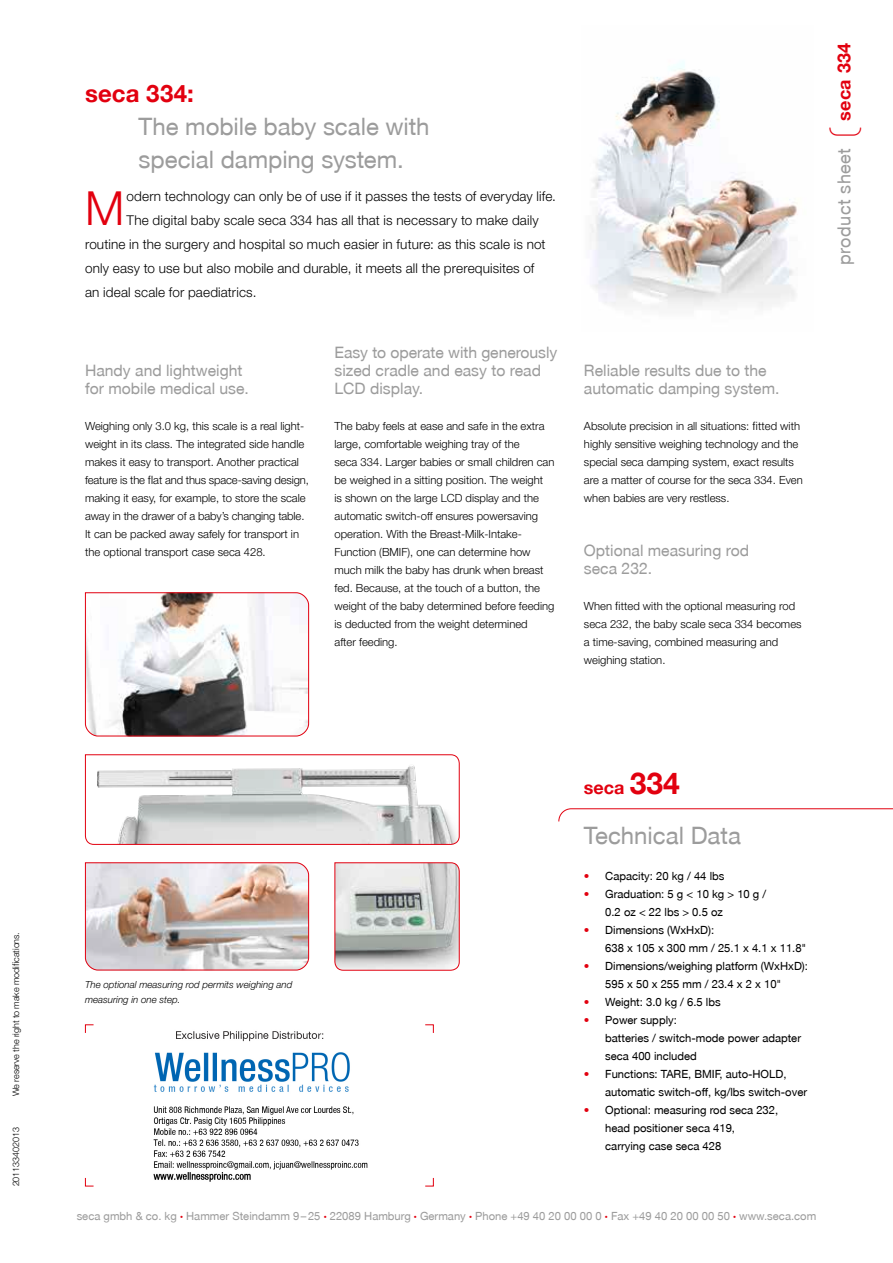
<style>
.page{position:relative;width:893px;height:1263px;background:#fff}
.page>*{position:absolute;margin:0;border:0;box-sizing:border-box;transform-origin:0 0}
.t1{font:300 47.1px "secaglobal";color:#e2000f}
.t2{font:24px/33px "secaglobal";color:#9c9c9c}
.t3{font:700 24px "secaglobal";letter-spacing:.005em;color:#e2000f}
.t4{font:700 18px "secaglobal";letter-spacing:.025em;color:#e2000f}
.t5{font:18px "secaglobal";letter-spacing:.025em;color:#9c9c9c}
.t6{font:15.75px/18px "secaglobal";color:#9c9c9c}
.t7{font:300 13.5px "secaglobal";letter-spacing:.01em;color:#000}
.t8{font:300 11.25px/18px "secaglobal";color:#000}
.t9{font:11.25px/18px "secaglobal";color:#000}
.t10{font:11.25px "secaglobal";color:#9c9c9c}
.t11{font:italic 300 9.75px/15px "secaglobal";color:#000}
.t12{font:300 9px "secaglobal";letter-spacing:-.01em;color:#000}
.s1{font-size:30px}
.s2{color:#e2000f}
.s3{font-size:6px;color:#e2000f}
</style>
<div class="page">
<img style="left:590px;top:61px;width:208px;height:248px">
<svg style="left:85px;top:754px;width:375px;height:91px"></svg>
<svg style="left:334px;top:862px;width:126px;height:109px"></svg>
<img style="left:85px;top:862px;width:224px;height:109px">
<svg style="left:85px;top:592px;width:224px;height:145px"></svg>
<svg style="left:558px;top:808px;width:335px;height:14px"></svg>
<svg style="left:85px;top:1024px;width:9px;height:9px"></svg>
<svg style="left:85px;top:1177px;width:9px;height:10px"></svg>
<svg style="left:425px;top:1177px;width:9px;height:10px"></svg>
<svg style="left:425px;top:1024px;width:9px;height:9px"></svg>
<img style="left:153px;top:1031px;width:215px;height:151px">
<p class="t12" style="left:11px;top:1096px;width:166px;rotate:-90deg">We reserve the right to make modifications.</p>
<p class="t12" style="left:11px;top:1186px;width:61px;rotate:-90deg">201133402013</p>
<h2 class="t3" style="left:85px;top:80px;width:110px">seca 334:</h2>
<h2 class="t2" style="left:139px;top:110px;width:292px">The mobile baby scale with special damping system.</h2>
<h1 class="t1" style="left:85px;top:181px;width:41px">M</h1>
<p class="t7" style="left:127px;top:188px;width:431px">odern technology can only be of use if it passes the tests of everyday life.</p>
<p class="t7" style="left:127px;top:212px;width:414px">The digital baby scale seca 334 has all that is necessary to make daily</p>
<p class="t7" style="left:85px;top:236px;width:462px">routine in the surgery and hospital so much easier in future: as this scale is not</p>
<p class="t7" style="left:85px;top:260px;width:451px">only easy to use but also mobile and durable, it meets all the prerequisites of</p>
<p class="t7" style="left:85px;top:284px;width:173px">an ideal scale for paediatrics.</p>
<h3 class="t6" style="left:85px;top:362px;width:165px">Handy and lightweight for mobile medical use.</h3>
<p class="t8" style="left:85px;top:417px;width:225px">Weighing only 3.0 kg, this scale is a real light&shy;weight in its class. The integrated side handle makes it easy to transport. Another practical feature is the flat and thus space-saving design, making it easy, for example, to store the scale away in the drawer of a baby’s changing table.<br>It can be packed away safely for transport in the optional transport case seca 428.</p>
<h3 class="t6" style="left:334px;top:344px;width:224px">Easy to operate with generously sized cradle and easy to read<br>LCD display.</h3>
<p class="t8" style="left:334px;top:417px;width:221px">The baby feels at ease and safe in the extra large, comfortable weighing tray of the<br>seca 334. Larger babies or small children can be weighed in a sitting position. The weight<br>is shown on the large LCD display and the automatic switch-off ensures powersaving operation. With the Breast-Milk-Intake-Function (BMIF), one can determine how much milk the baby has drunk when breast fed. Because, at the touch of a button, the weight of the baby determined before feeding is deducted from the weight determined<br>after feeding.</p>
<h3 class="t6" style="left:584px;top:362px;width:197px">Reliable results due to the automatic damping system.</h3>
<p class="t8" style="left:584px;top:417px;width:220px">Absolute precision in all situations: fitted with highly sensitive weighing technology and the special seca damping system, exact results are a matter of course for the seca 334. Even when babies are very restless.</p>
<h3 class="t6" style="left:584px;top:542px;width:167px">Optional measuring rod seca 232.</h3>
<p class="t8" style="left:584px;top:597px;width:219px">When fitted with the optional measuring rod seca 232, the baby scale seca 334 becomes a time-saving, combined measuring and weighing station.</p>
<h3 class="t4" style="left:834px;top:121px;width:80px;rotate:-90deg">seca 334</h3>
<h3 class="t5" style="left:834px;top:265px;width:119px;rotate:-90deg">product sheet</h3>
<p class="t11" style="left:85px;top:977px;width:209px">The optional measuring rod permits weighing and measuring in one step.</p>
<h3 class="t4" style="left:584px;top:777px;width:97px">seca <span class="s1">334</span></h3>
<h2 class="t2" style="left:584px;top:820px;width:158px">Technical Data</h2>
<p class="t9" style="left:584px;top:867px;width:142px"><span class="s2">•</span> Capacity: 20 kg / 44 lbs</p>
<p class="t9" style="left:605px;top:885px;width:163px;text-indent:-21px"><span class="s2">•</span> Graduation: 5 g &lt; 10 kg &gt; 10 g /<br>0.2 oz &lt; 22 lbs &gt; 0.5 oz</p>
<p class="t9" style="left:605px;top:921px;width:203px;text-indent:-21px"><span class="s2">•</span> Dimensions (WxHxD):<br>638 x 105 x 300 mm / 25.1 x 4.1 x 11.8"</p>
<p class="t9" style="left:584px;top:957px;width:225px;text-align:center"><span class="s2">•</span> Dimensions/weighing platform (WxHxD):<br>595 x 50 x 255 mm / 23.4 x 2 x 10"</p>
<p class="t9" style="left:584px;top:993px;width:138px"><span class="s2">•</span> Weight: 3.0 kg / 6.5 lbs</p>
<p class="t9" style="left:605px;top:1011px;width:197px;text-indent:-21px"><span class="s2">•</span> Power supply:<br>batteries / switch-mode power adapter seca 400 included</p>
<p class="t9" style="left:605px;top:1065px;width:203px;text-indent:-21px"><span class="s2">•</span> Functions: TARE, BMIF, auto-HOLD, automatic switch-off, kg/lbs switch-over</p>
<p class="t9" style="left:605px;top:1101px;width:174px;text-indent:-21px"><span class="s2">•</span> Optional: measuring rod seca 232, head positioner seca 419, carrying case seca 428</p>
<p class="t10" style="left:77px;top:1210px;width:741px">seca gmbh &amp; co. kg <span class="s3">•</span> Hammer Steindamm 9 – 25 <span class="s3">•</span> 22089 Hamburg <span class="s3">•</span> Germany <span class="s3">•</span> Phone +49 40 20 00 00 0 <span class="s3">•</span> Fax +49 40 20 00 00 50 <span class="s3">•</span> www.seca.com</p>
</div>
